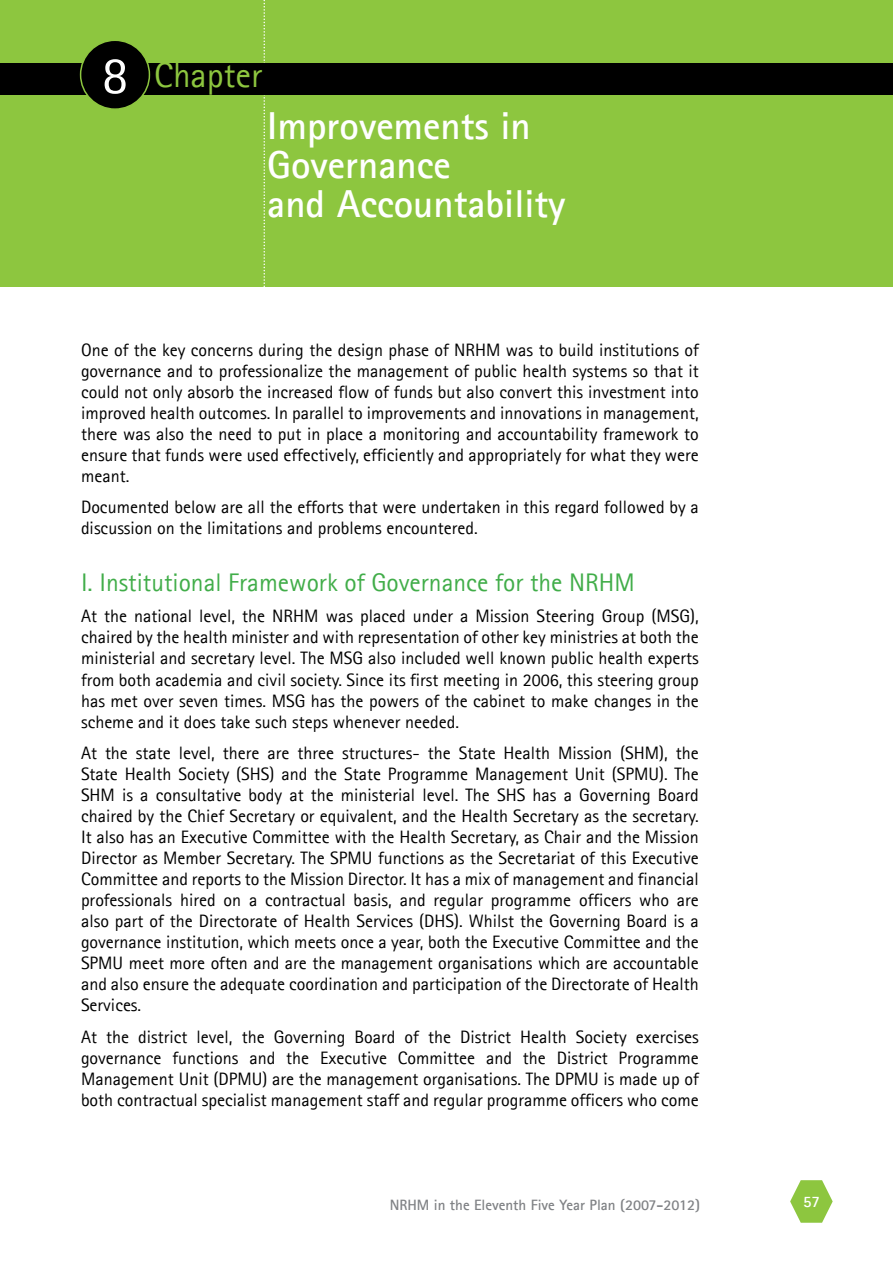
<style>
.page{position:relative;width:893px;height:1263px;background:#fff}
.page>*{position:absolute;margin:0;border:0;box-sizing:border-box;transform-origin:0 0}
.t1{font:52.8px "Agfa Rotis Sans Serif";color:#fff}
.t2{font:700 39px/39px "Agfa Rotis Sans Serif";color:#fff}
.t3{font:35.25px "Agfa Rotis Sans Serif";color:#8dc63f}
.t4{font:25.5px "Agfa Rotis Sans Serif";color:#41ad49}
.t5{font:18px/21px "Agfa Rotis Sans Serif";color:#000;text-align:justify}
.t6{font:700 15.75px "Agfa Rotis Sans Serif";color:#fff}
.t7{font:700 15px "Agfa Rotis Sans Serif";color:#808285}
</style>
<div class="page">
<svg style="left:790px;top:1180px;width:43px;height:43px"></svg>
<div style="left:0;top:0;width:893px;height:287px;background:#8dc63f"></div>
<svg style="left:263px;top:0;width:2px;height:287px"></svg>
<div style="left:0;top:63px;width:141px;height:31px;background:#000"></div>
<div style="left:132px;top:63px;width:761px;height:31px;background:#000"></div>
<div style="left:81px;top:40px;width:68px;height:69px;background:#000;border-radius:50%"></div>
<div style="left:80px;top:40px;width:70px;height:70px;border:2px solid #8dc63f;border-radius:50%"></div>
<h1 class="t1" style="left:102px;top:44px;width:28px">8</h1>
<h3 class="t3" style="left:154px;top:55px;width:110px">Chapter</h3>
<h2 class="t2" style="left:267px;top:105px;width:300px">Improvements in<br>Governance<br>and Accountability</h2>
<p class="t5" style="left:81px;top:339px;width:619px">One of the key concerns during the design phase of NRHM was to build institutions of governance and to professionalize the management of public health systems so that it could not only absorb the increased flow of funds but also convert this investment into improved health outcomes. In parallel to improvements and innovations in management, there was also the need to put in place a monitoring and accountability framework to ensure that funds were used effectively, efficiently and appropriately for what they were meant.</p>
<p class="t5" style="left:81px;top:497px;width:619px">Documented below are all the efforts that were undertaken in this regard followed by a discussion on the limitations and problems encountered.</p>
<h3 class="t4" style="left:81px;top:567px;width:555px">I. Institutional Framework of Governance for the NRHM</h3>
<p class="t5" style="left:81px;top:606px;width:619px">At the national level, the NRHM was placed under a Mission Steering Group (MSG), chaired by the health minister and with representation of other key ministries at both the ministerial and secretary level. The MSG also included well known public health experts from both academia and civil society. Since its first meeting in 2006, this steering group has met over seven times. MSG has the powers of the cabinet to make changes in the scheme and it does take such steps whenever needed.</p>
<p class="t5" style="left:81px;top:743px;width:619px">At the state level, there are three structures- the State Health Mission (SHM), the State Health Society (SHS) and the State Programme Management Unit (SPMU). The SHM is a consultative body at the ministerial level. The SHS has a Governing Board chaired by the Chief Secretary or equivalent, and the Health Secretary as the secretary.<br>It also has an Executive Committee with the Health Secretary, as Chair and the Mission Director as Member Secretary. The SPMU functions as the Secretariat of this Executive Committee and reports to the Mission Director. It has a mix of management and financial professionals hired on a contractual basis, and regular programme officers who are also part of the Directorate of Health Services (DHS). Whilst the Governing Board is a governance institution, which meets once a year, both the Executive Committee and the SPMU meet more often and are the management organisations which are accountable and also ensure the adequate coordination and participation of the Directorate of Health Services.</p>
<p class="t5" style="left:81px;top:1026px;width:619px">At the district level, the Governing Board of the District Health Society exercises governance functions and the Executive Committee and the District Programme Management Unit (DPMU) are the management organisations. The DPMU is made up of both contractual specialist management staff and regular programme officers who come</p>
<p class="t7" style="left:390px;top:1195px;width:312px">NRHM in the Eleventh Five Year Plan (2007-2012)</p>
<p class="t6" style="left:803px;top:1192px;width:18px">57</p>
</div>
